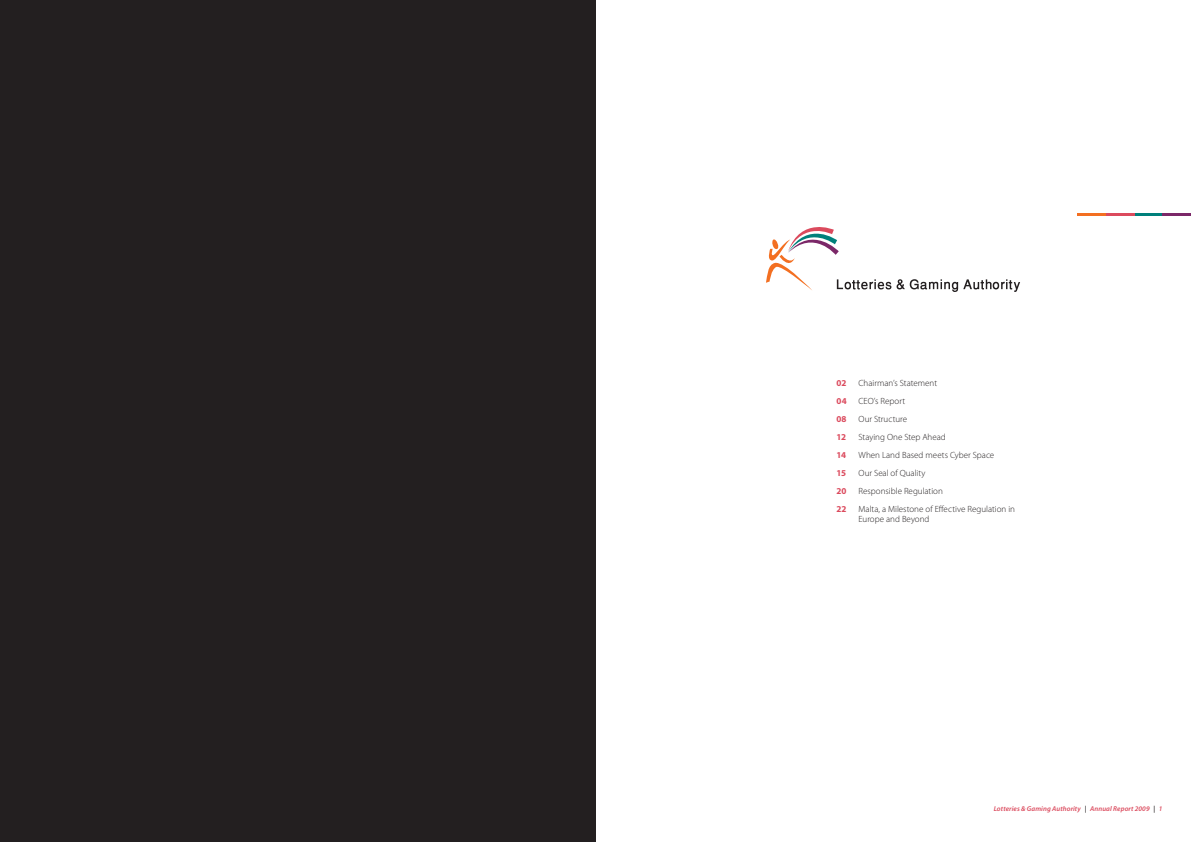
<style>
.page{position:relative;width:1191px;height:842px;background:#fff}
.page>*{position:absolute;margin:0;border:0;box-sizing:border-box;transform-origin:0 0}
.t1{font:300 9px/10px "Myriad Pro";color:#231f20}
.t2{font:700 9px "Myriad Pro";letter-spacing:-.005em;color:#db4a5d}
.t3{font:italic 600 7px "Myriad Pro";letter-spacing:.015em;color:#db4a5d}
.s1{color:#231f20}
</style>
<div class="page">
<div style="left:0;top:0;width:595px;height:842px;background:#231f20"></div>
<svg style="left:766px;top:227px;width:254px;height:65px"></svg>
<hr style="left:1077px;top:213px;width:29px;height:2px;background:#f36f21">
<hr style="left:1134px;top:213px;width:28px;height:2px;background:#00807b">
<hr style="left:1106px;top:213px;width:28px;height:2px;background:#db4a5d">
<hr style="left:1162px;top:213px;width:29px;height:2px;background:#7b2868">
<p class="t2" style="left:836px;top:379px;width:11px">02</p>
<p class="t1" style="left:858px;top:379px;width:80px">Chairman’s Statement</p>
<p class="t2" style="left:836px;top:397px;width:12px">04</p>
<p class="t1" style="left:858px;top:397px;width:48px">CEO’s Report</p>
<p class="t2" style="left:836px;top:415px;width:12px">08</p>
<p class="t1" style="left:858px;top:415px;width:50px">Our Structure</p>
<p class="t2" style="left:836px;top:433px;width:11px">12</p>
<p class="t1" style="left:858px;top:433px;width:89px">Staying One Step Ahead</p>
<p class="t2" style="left:836px;top:451px;width:11px">14</p>
<p class="t1" style="left:858px;top:451px;width:137px">When Land Based meets Cyber Space</p>
<p class="t2" style="left:836px;top:469px;width:11px">15</p>
<p class="t1" style="left:858px;top:469px;width:68px">Our Seal of Quality</p>
<p class="t2" style="left:836px;top:487px;width:12px">20</p>
<p class="t1" style="left:858px;top:487px;width:86px">Responsible Regulation</p>
<p class="t2" style="left:836px;top:505px;width:11px">22</p>
<p class="t1" style="left:858px;top:505px;width:158px">Malta, a Milestone of Effective Regulation in<br>Europe and Beyond</p>
<p class="t3" style="left:993px;top:806px;width:170px">Lotteries &amp; Gaming Authority <span class="s1">|</span> Annual Report 2009 <span class="s1">|</span> 1</p>
</div>
